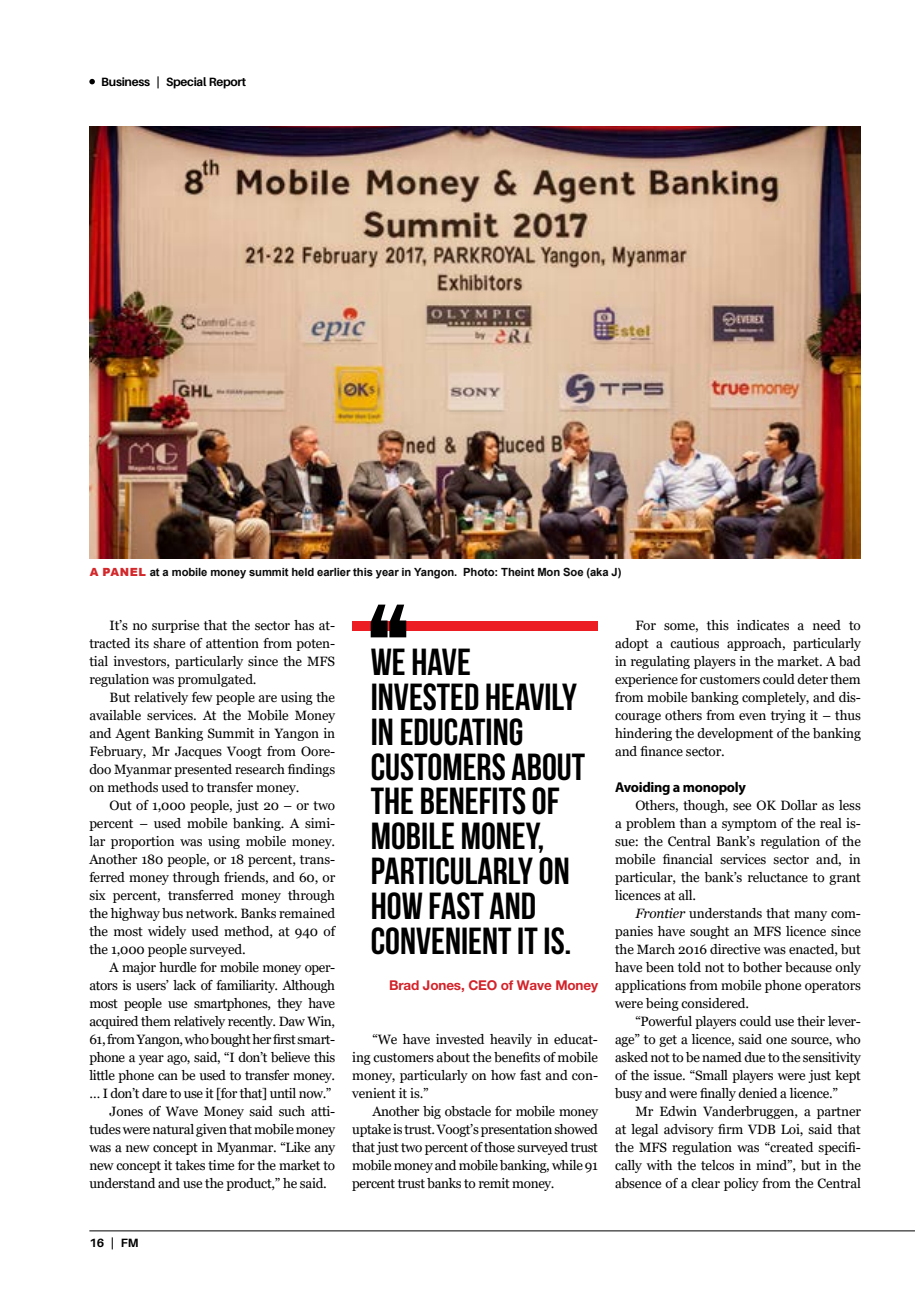
<style>
.page{position:relative;width:915px;height:1306px;background:#fff}
.page>*{position:absolute;margin:0;border:0;box-sizing:border-box;transform-origin:0 0}
.t1{font:700 37.5px/34.8px "Bebas Neue";color:#000}
.t2{font:700 14.25px "Myriad Pro";letter-spacing:-.02em;color:#000}
.t3{font:13.5px/18px "Georgia";letter-spacing:-.02em;color:#000;text-align:justify}
.t4{font:700 13.5px "Helvetica Neue LT Pro";letter-spacing:-.01em;color:#d2232a}
.t5{font:700 12px "Aileron";letter-spacing:-.025em;color:#000}
.t6{font:700 11.25px "Arial";letter-spacing:-.01em;color:#0b0a0b}
.s1{font-weight:900;color:#d2272b}
.s2{font-style:italic}
</style>
<div class="page">
<hr style="left:89px;top:1230px;width:825px;height:1px;background:#000">
<svg style="left:89px;top:79px;width:6px;height:5px"></svg>
<img style="left:89px;top:126px;width:771px;height:432px">
<div style="left:352px;top:621px;width:246px;height:9px;background:#ed1d24"></div>
<svg style="left:370px;top:604px;width:36px;height:33px"></svg>
<p class="t5" style="left:101px;top:75px;width:146px">Business | Special Report</p>
<p class="t6" style="left:90px;top:565px;width:533px"><span class="s1">A PANEL</span> at a mobile money summit held earlier this year in Yangon. Photo: Theint Mon Soe (aka J)</p>
<p class="t3" style="left:89px;top:616px;width:247px;text-indent:20px">It’s no surprise that the sector has at&shy;tracted its share of attention from poten&shy;tial investors, particularly since the MFS regulation was promulgated.</p>
<p class="t3" style="left:89px;top:688px;width:247px;text-indent:20px">But relatively few people are using the available services. At the Mobile Money and Agent Banking Summit in Yangon in February, Mr Jacques Voogt from Oore&shy;doo Myanmar presented research findings on methods used to transfer money.</p>
<p class="t3" style="left:89px;top:796px;width:247px;text-indent:20px">Out of 1,000 people, just 20 – or two percent – used mobile banking. A simi&shy;lar proportion was using mobile money.<br>Another 180 people, or 18 percent, trans&shy;ferred money through friends, and 60, or six percent, transferred money through the highway bus network. Banks remained the most widely used method, at 940 of the 1,000 people surveyed.</p>
<p class="t3" style="left:110px;top:958px;width:227px">A major hurdle for mobile money oper-</p>
<p class="t3" style="left:89px;top:976px;width:247px">ators is users’ lack of familiarity. Although</p>
<p class="t3" style="left:89px;top:994px;width:247px">most people use smartphones, they have</p>
<p class="t3" style="left:89px;top:1012px;width:247px">acquired them relatively recently. Daw Win,</p>
<p class="t3" style="left:89px;top:1030px;width:247px">61, from Yangon, who bought her first smart-</p>
<p class="t3" style="left:89px;top:1048px;width:247px">phone a year ago, said, “I don’t believe this</p>
<p class="t3" style="left:89px;top:1066px;width:247px">little phone can be used to transfer money.</p>
<p class="t3" style="left:89px;top:1084px;width:243px">… I don’t dare to use it [for that] until now.”</p>
<p class="t3" style="left:110px;top:1102px;width:227px">Jones of Wave Money said such atti-</p>
<p class="t3" style="left:89px;top:1120px;width:247px">tudes were natural given that mobile money</p>
<p class="t3" style="left:89px;top:1138px;width:247px">was a new concept in Myanmar. “Like any</p>
<p class="t3" style="left:89px;top:1156px;width:247px">new concept it takes time for the market to</p>
<p class="t3" style="left:89px;top:1174px;width:239px">understand and use the product,” he said.</p>
<h1 class="t1" style="left:370px;top:648px;width:216px">WE HAVE<br>INVESTED HEAVILY<br>IN EDUCATING<br>CUSTOMERS ABOUT<br>THE BENEFITS OF<br>MOBILE MONEY,<br>PARTICULARLY ON<br>HOW FAST AND<br>CONVENIENT IT IS.</h1>
<p class="t4" style="left:389px;top:977px;width:210px">Brad Jones, CEO of Wave Money</p>
<p class="t3" style="left:352px;top:1030px;width:247px;text-indent:20px">“We have invested heavily in educat&shy;ing customers about the benefits of mobile money, particularly on how fast and con&shy;venient it is.”</p>
<p class="t3" style="left:352px;top:1102px;width:247px;text-indent:20px">Another big obstacle for mobile money uptake is trust. Voogt’s presentation showed that just two percent of those surveyed trust mobile money and mobile banking, while 91 percent trust banks to remit money.</p>
<p class="t3" style="left:615px;top:616px;width:247px;text-indent:20px">For some, this indicates a need to adopt a cautious approach, particularly in regulating players in the market. A bad experience for customers could deter them from mobile banking completely, and dis&shy;courage others from even trying it – thus hindering the development of the banking and finance sector.</p>
<p class="t2" style="left:615px;top:778px;width:132px">Avoiding a monopoly</p>
<p class="t3" style="left:615px;top:796px;width:247px;text-indent:20px">Others, though, see OK Dollar as less a problem than a symptom of the real is&shy;sue: the Central Bank’s regulation of the mobile financial services sector and, in particular, the bank’s reluctance to grant licences at all.</p>
<p class="t3" style="left:615px;top:904px;width:247px;text-indent:20px"><span class="s2">Frontier</span> understands that many com&shy;panies have sought an MFS licence since the March 2016 directive was enacted, but have been told not to bother because only applications from mobile phone operators were being considered.</p>
<p class="t3" style="left:615px;top:1012px;width:247px;text-indent:20px">“Powerful players could use their lever&shy;age” to get a licence, said one source, who asked not to be named due to the sensitivity of the issue. “Small players were just kept busy and were finally denied a licence.”</p>
<p class="t3" style="left:615px;top:1102px;width:247px;text-indent:20px">Mr Edwin Vanderbruggen, a partner at legal advisory firm VDB Loi, said that the MFS regulation was “created specifi&shy;cally with the telcos in mind”, but in the absence of a clear policy from the Central</p>
<p class="t5" style="left:89px;top:1235px;width:51px">16 | FM</p>
</div>
